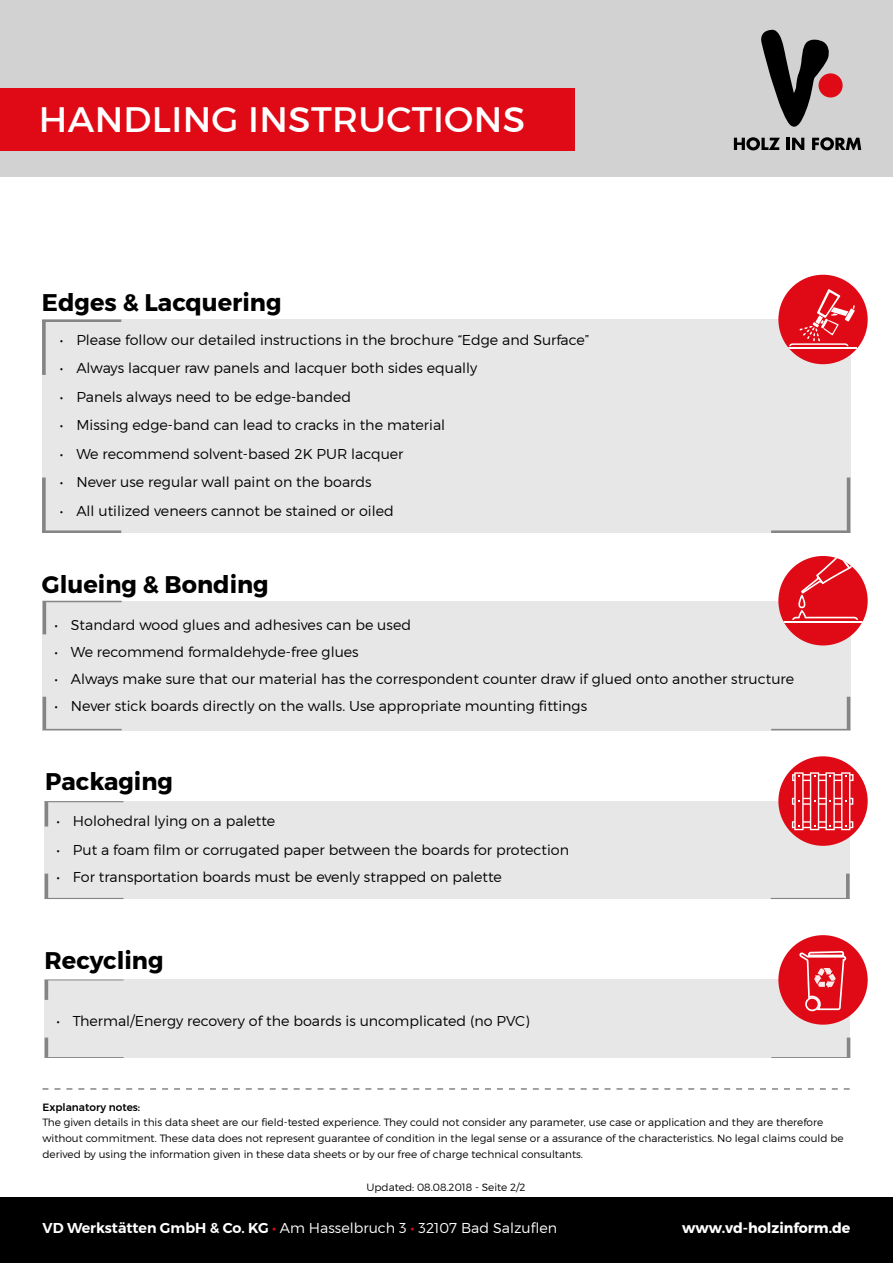
<style>
.page{position:relative;width:893px;height:1263px;background:#fff}
.page>*{position:absolute;margin:0;border:0;box-sizing:border-box;transform-origin:0 0}
.t1{font:36px "Montserrat";letter-spacing:.01em;color:#fff}
.t2{font:700 24px "Montserrat";color:#000}
.t3{font:300 14.25px "Montserrat";color:#000}
.t4{font:300 14.25px "Montserrat";color:#fff}
.t5{font:700 14.25px "Montserrat";color:#fff}
.t6{font:300 10.5px/15.8px "Montserrat";color:#000}
.t7{font:500 10.5px "Montserrat";color:#000}
.s1{font-weight:600}
.s2{font-weight:400;color:#df0a15}
</style>
<div class="page">
<div style="left:0;top:1198px;width:893px;height:65px;background:#000"></div>
<svg style="left:43px;top:1088px;width:807px;height:2px"></svg>
<div style="left:45px;top:979px;width:805px;height:79px;background:#e7e7e7"></div>
<svg style="left:45px;top:979px;width:79px;height:21px"></svg>
<svg style="left:45px;top:1037px;width:79px;height:21px"></svg>
<svg style="left:771px;top:1037px;width:79px;height:21px"></svg>
<div style="left:778px;top:935px;width:90px;height:90px;background:#df0a15;border-radius:50%"></div>
<div style="left:45px;top:801px;width:805px;height:98px;background:#e7e7e7"></div>
<svg style="left:45px;top:801px;width:79px;height:25px"></svg>
<svg style="left:45px;top:874px;width:79px;height:25px"></svg>
<svg style="left:771px;top:873px;width:79px;height:138px"></svg>
<div style="left:778px;top:756px;width:90px;height:90px;background:#df0a15;border-radius:50%"></div>
<svg style="left:792px;top:772px;width:61px;height:58px"></svg>
<div style="left:42px;top:601px;width:808px;height:129px;background:#e7e7e7"></div>
<svg style="left:42px;top:601px;width:80px;height:33px"></svg>
<svg style="left:42px;top:697px;width:80px;height:33px"></svg>
<svg style="left:771px;top:697px;width:79px;height:33px"></svg>
<div style="left:778px;top:556px;width:90px;height:89px;background:#df0a15;border-radius:50%"></div>
<hr style="left:783px;top:621px;width:85px;height:1px;background:#fff">
<svg style="left:792px;top:556px;width:66px;height:64px"></svg>
<div style="left:42px;top:319px;width:808px;height:214px;background:#e7e7e7"></div>
<svg style="left:42px;top:319px;width:79px;height:56px"></svg>
<svg style="left:42px;top:477px;width:79px;height:56px"></svg>
<svg style="left:771px;top:477px;width:79px;height:56px"></svg>
<div style="left:778px;top:275px;width:90px;height:89px;background:#df0a15;border-radius:50%"></div>
<hr style="left:780px;top:347px;width:77px;height:1px;background:#fff">
<svg style="left:789px;top:289px;width:66px;height:57px"></svg>
<div style="left:0;top:0;width:893px;height:176px;background:#d2d2d2"></div>
<div style="left:818px;top:73px;width:25px;height:24px;background:#df0a15;border-radius:50%"></div>
<svg style="left:761px;top:29px;width:69px;height:98px"></svg>
<svg style="left:734px;top:137px;width:46px;height:13px"></svg>
<svg style="left:787px;top:138px;width:17px;height:12px"></svg>
<svg style="left:812px;top:137px;width:49px;height:13px"></svg>
<div style="left:0;top:88px;width:574px;height:63px;background:#df0a15"></div>
<h1 class="t1" style="left:39px;top:97px;width:488px">HANDLING INSTRUCTIONS</h1>
<h2 class="t2" style="left:42px;top:287px;width:241px">Edges &amp; Lacquering</h2>
<p class="t3" style="left:60px;top:331px;width:531px">• Please follow our detailed instructions in the brochure “Edge and Surface”</p>
<p class="t3" style="left:60px;top:360px;width:419px">• Always lacquer raw panels and lacquer both sides equally</p>
<p class="t3" style="left:60px;top:388px;width:293px">• Panels always need to be edge-banded</p>
<p class="t3" style="left:60px;top:417px;width:387px">• Missing edge-band can lead to cracks in the material</p>
<p class="t3" style="left:60px;top:445px;width:345px">• We recommend solvent-based 2K PUR lacquer</p>
<p class="t3" style="left:60px;top:474px;width:313px">• Never use regular wall paint on the boards</p>
<p class="t3" style="left:60px;top:502px;width:335px">• All utilized veneers cannot be stained or oiled</p>
<h2 class="t2" style="left:42px;top:569px;width:228px">Glueing &amp; Bonding</h2>
<p class="t3" style="left:54px;top:616px;width:358px">• Standard wood glues and adhesives can be used</p>
<p class="t3" style="left:54px;top:643px;width:306px">• We recommend formaldehyde-free glues</p>
<p class="t3" style="left:54px;top:670px;width:741px">• Always make sure that our material has the correspondent counter draw if glued onto another structure</p>
<p class="t3" style="left:54px;top:697px;width:534px">• Never stick boards directly on the walls. Use appropriate mounting fittings</p>
<h2 class="t2" style="left:45px;top:766px;width:129px">Packaging</h2>
<p class="t3" style="left:56px;top:812px;width:220px">• Holohedral lying on a palette</p>
<p class="t3" style="left:56px;top:841px;width:514px">• Put a foam film or corrugated paper between the boards for protection</p>
<p class="t3" style="left:56px;top:868px;width:447px">• For transportation boards must be evenly strapped on palette</p>
<h2 class="t2" style="left:45px;top:946px;width:121px">Recycling</h2>
<p class="t3" style="left:56px;top:1012px;width:475px">• Thermal/Energy recovery of the boards is uncomplicated (no PVC)</p>
<p class="t7" style="left:43px;top:1098px;width:99px">Explanatory notes:</p>
<p class="t6" style="left:43px;top:1114px;width:803px">The given details in this data sheet are our field-tested experience. They could not consider any parameter, use case or application and they are therefore without commitment. These data does not represent guarantee of condition in the legal sense or a assurance of the characteristics. No legal claims could be derived by using the information given in these data sheets or by our free of charge technical consultants.</p>
<p class="t6" style="left:366px;top:1179px;width:161px">Updated: 08.08.2018 - Seite 2/2</p>
<p class="t4" style="left:43px;top:1219px;width:516px"><span class="s1">VD Werkstätten GmbH &amp; Co. KG</span> <span class="s2">•</span> Am Hasselbruch 3 <span class="s2">•</span> 32107 Bad Salzuflen</p>
<p class="t5" style="left:682px;top:1219px;width:170px">www.vd-holzinform.de</p>
</div>
